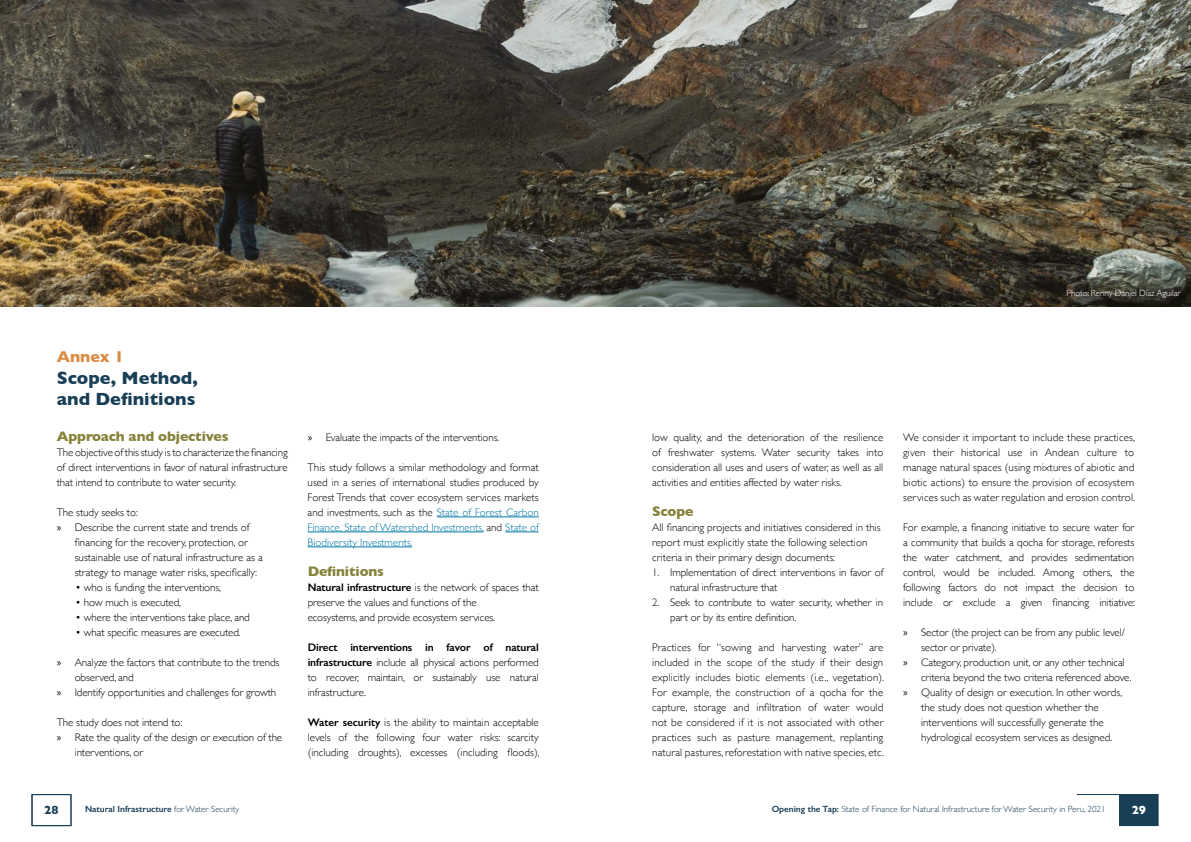
<style>
.page{position:relative;width:1191px;height:842px;background:#fff}
.page>*{position:absolute;margin:0;border:0;box-sizing:border-box;transform-origin:0 0}
.t1{font:700 18px/21.6px "Gill Sans";color:#193f57}
.t2{font:700 16px "Gill Sans";color:#da8b42}
.t3{font:700 14px "Gill Sans";letter-spacing:-.01em;color:#86823a}
.t4{font:700 12px "Gill Sans";color:#193f57}
.t5{font:700 12px "Gill Sans";color:#fff}
.t6{font:300 11px/15px "Gill Sans";letter-spacing:-.01em;color:#000;text-align:justify}
.t7{font:300 9px "Gill Sans";color:#193f57}
.t8{font:600 9px "Gill Sans";color:#193f57}
.t9{font:300 9px "Gill Sans";letter-spacing:-.01em;color:#fff}
.s1{font-family:"Myriad Pro";font-weight:400}
.s2{color:#0079a6}
.s3{font-weight:600}
.s4{font-weight:300}
</style>
<div class="page">
<div style="left:32px;top:794px;width:39px;height:32px;border:1px solid #193f57"></div>
<div style="left:1119px;top:794px;width:39px;height:32px;background:#193f57"></div>
<hr style="left:1076px;top:794px;width:82px;height:1px;background:#193f57">
<hr style="left:437px;top:517px;width:102px;height:1px;background:#0079a6">
<hr style="left:308px;top:532px;width:175px;height:1px;background:#0079a6">
<hr style="left:505px;top:532px;width:34px;height:1px;background:#0079a6">
<hr style="left:308px;top:547px;width:104px;height:1px;background:#0079a6">
<img style="left:0;top:0;width:1191px;height:306px">
<h2 class="t2" style="left:57px;top:344px;width:69px">Annex 1</h2>
<h1 class="t1" style="left:57px;top:366px;width:143px">Scope, Method, and Definitions</h1>
<p class="t3" style="left:57px;top:425px;width:173px">Approach and objectives</p>
<p class="t6" style="left:57px;top:444px;width:233px">The objective of this study is to characterize the financing of direct interventions in favor of natural infrastructure that intend to contribute to water security.</p>
<p class="t6" style="left:57px;top:504px;width:83px">The study seeks to:</p>
<p class="t6" style="left:57px;top:519px;width:194px"><span class="s1">»</span> Describe the current state and trends of</p>
<p class="t6" style="left:75px;top:534px;width:174px">financing for the recovery, protection, or</p>
<p class="t6" style="left:75px;top:549px;width:190px">sustainable use of natural infrastructure as a</p>
<p class="t6" style="left:75px;top:564px;width:184px">strategy to manage water risks, specifically:</p>
<p class="t6" style="left:76px;top:579px;width:147px">• who is funding the interventions,</p>
<p class="t6" style="left:76px;top:594px;width:107px">• how much is executed,</p>
<p class="t6" style="left:76px;top:609px;width:176px">• where the interventions take place, and</p>
<p class="t6" style="left:76px;top:624px;width:167px">• what specific measures are executed.</p>
<p class="t6" style="left:57px;top:654px;width:224px"><span class="s1">»</span> Analyze the factors that contribute to the trends</p>
<p class="t6" style="left:75px;top:669px;width:61px">observed, and</p>
<p class="t6" style="left:57px;top:684px;width:221px"><span class="s1">»</span> Identify opportunities and challenges for growth</p>
<p class="t6" style="left:57px;top:714px;width:127px">The study does not intend to:</p>
<p class="t6" style="left:57px;top:729px;width:227px"><span class="s1">»</span> Rate the quality of the design or execution of the</p>
<p class="t6" style="left:75px;top:744px;width:70px">interventions, or</p>
<p class="t6" style="left:308px;top:429px;width:193px"><span class="s1">»</span> Evaluate the impacts of the interventions.</p>
<p class="t6" style="left:308px;top:459px;width:233px">This study follows a similar methodology and format used in a series of international studies produced by Forest Trends that cover ecosystem services markets and investments, such as the <span class="s2">State of Forest Carbon Finance, State of Watershed Investments,</span> and <span class="s2">State of Biodiversity Investments.</span></p>
<p class="t3" style="left:308px;top:560px;width:78px">Definitions</p>
<p class="t6" style="left:308px;top:579px;width:233px;text-align:left"><span class="s3">Natural infrastructure</span> is the network of spaces that preserve the values and functions of the<br>ecosystems, and provide ecosystem services.</p>
<p class="t6" style="left:308px;top:639px;width:233px"><span class="s3">Direct interventions in favor of natural infrastructure</span> include all physical actions performed to recover, maintain, or sustainably use natural infrastructure.</p>
<p class="t6" style="left:308px;top:714px;width:233px"><span class="s3">Water security</span> is the ability to maintain acceptable levels of the following four water risks: scarcity (including droughts), excesses (including floods),</p>
<p class="t9" style="left:1066px;top:285px;width:115px">Photo: Renny Daniel Díaz Aguilar</p>
<p class="t6" style="left:652px;top:429px;width:233px">low quality, and the deterioration of the resilience of freshwater systems. Water security takes into consideration all uses and users of water, as well as all activities and entities affected by water risks.</p>
<p class="t3" style="left:652px;top:500px;width:43px">Scope</p>
<p class="t6" style="left:652px;top:519px;width:230px;text-align:left">All financing projects and initiatives considered in this report must explicitly state the following selection criteria in their primary design documents:</p>
<p class="t6" style="left:670px;top:564px;width:215px;text-indent:-18px">1. Implementation of direct interventions in favor of natural infrastructure that</p>
<p class="t6" style="left:670px;top:594px;width:215px;text-indent:-18px">2. Seek to contribute to water security, whether in part or by its entire definition.</p>
<p class="t6" style="left:652px;top:639px;width:233px">Practices for “sowing and harvesting water” are included in the scope of the study if their design explicitly includes biotic elements (i.e., vegetation).<br>For example, the construction of a qocha for the capture, storage and infiltration of water would not be considered if it is not associated with other practices such as pasture management, replanting natural pastures, reforestation with native species, etc.</p>
<p class="t6" style="left:903px;top:429px;width:233px">We consider it important to include these practices, given their historical use in Andean culture to manage natural spaces (using mixtures of abiotic and biotic actions) to ensure the provision of ecosystem services such as water regulation and erosion control.</p>
<p class="t6" style="left:903px;top:519px;width:233px">For example, a financing initiative to secure water for a community that builds a qocha for storage, reforests the water catchment, and provides sedimentation control, would be included. Among others, the following factors do not impact the decision to include or exclude a given financing initiative:</p>
<p class="t6" style="left:903px;top:624px;width:223px"><span class="s1">»</span> Sector (the project can be from any public level/</p>
<p class="t6" style="left:921px;top:639px;width:77px">sector or private).</p>
<p class="t6" style="left:903px;top:654px;width:223px"><span class="s1">»</span> Category, production unit, or any other technical</p>
<p class="t6" style="left:921px;top:669px;width:212px">criteria beyond the two criteria referenced above.</p>
<p class="t6" style="left:903px;top:684px;width:221px"><span class="s1">»</span> Quality of design or execution. In other words,</p>
<p class="t6" style="left:921px;top:699px;width:179px">the study does not question whether the</p>
<p class="t6" style="left:921px;top:714px;width:184px">interventions will successfully generate the</p>
<p class="t6" style="left:921px;top:729px;width:193px">hydrological ecosystem services as designed.</p>
<p class="t4" style="left:44px;top:801px;width:16px">28</p>
<p class="t8" style="left:85px;top:803px;width:156px">Natural Infrastructure <span class="s4">for Water Security</span></p>
<p class="t7" style="left:771px;top:802px;width:335px"><span class="s3">Opening the Tap:</span> State of Finance for Natural Infrastructure for Water Security in Peru, 2021</p>
<p class="t5" style="left:1131px;top:801px;width:16px">29</p>
</div>
